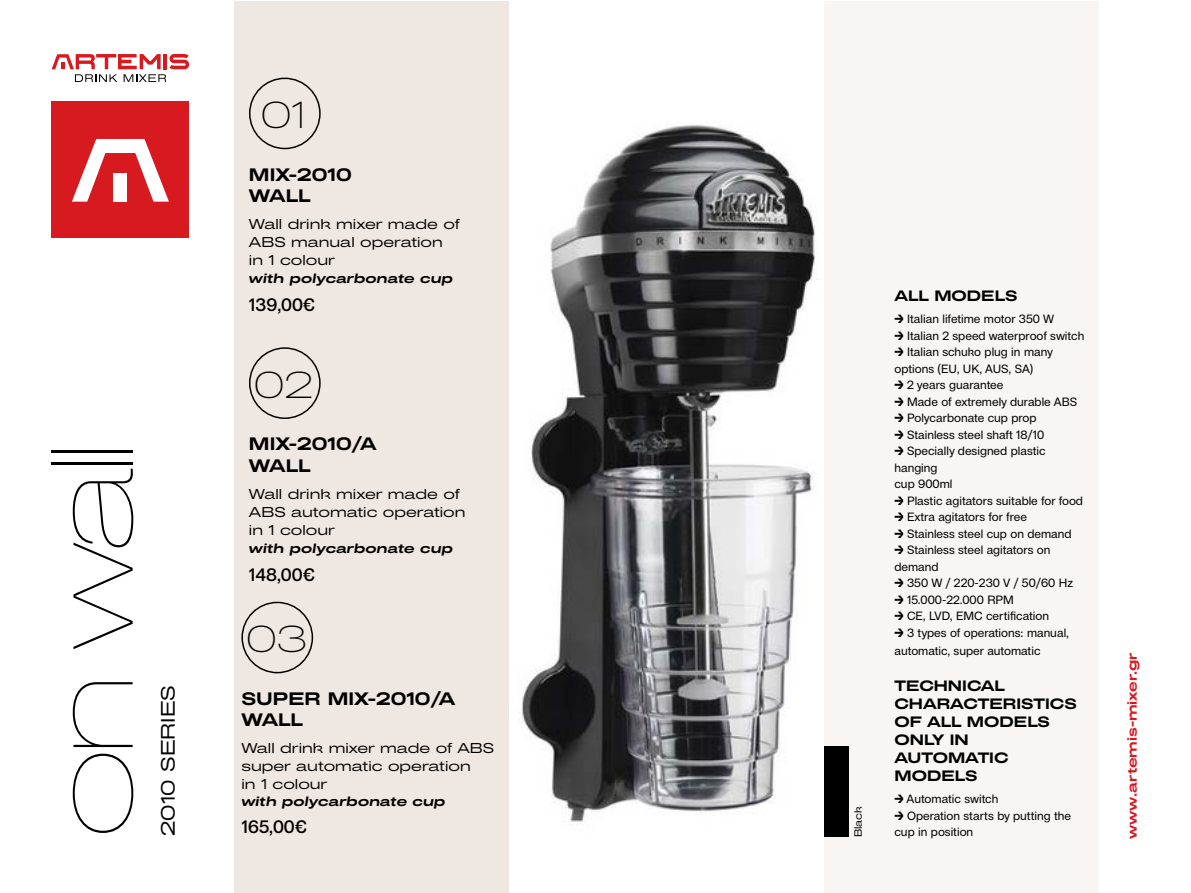
<style>
.page{position:relative;width:1191px;height:893px;background:#fff}
.page>*{position:absolute;margin:0;border:0;box-sizing:border-box;transform-origin:0 0}
.t1{font:115.95px "CF Mod Grotesk Thin Ext Exp";letter-spacing:-.075em;color:#000}
.t2{font:37.5px "CF Mod Grotesk Ext Lt Ext Exp";color:#000}
.t3{font:19.5px "CF Mod Grotesk Reg Ext Exp";color:#000}
.t4{font:18px/21.6px "CF Mod Grotesk Bold Ext Exp";color:#000}
.t5{font:500 18px "CF Mod Grotesk";letter-spacing:.005em;color:#000}
.t6{font:15px/18px "CF Mod Grotesk Bold Ext Exp";color:#000}
.t7{font:14.25px/18px "CF Mod Grotesk Reg Ext Exp";color:#000}
.t8{font:13.5px "CF Mod Grotesk Bold Ext Exp Obliq";color:#000}
.t9{font:13.5px "CF Mod Grotesk Bold Ext Exp";color:#d71920}
.t10{font:12px/16.5px "CF Mod Grotesk";color:#000}
.t11{font:expanded 10.5px "CF Mod Grotesk";color:#000}
.s1{font-weight:900}
</style>
<div class="page">
<div style="left:234px;top:1px;width:275px;height:891px;background:#efe8e2"></div>
<div style="left:824px;top:1px;width:275px;height:891px;background:#f9f5f2"></div>
<div style="left:249px;top:78px;width:72px;height:71px;border:2px solid #000;border-radius:50%"></div>
<div style="left:249px;top:347px;width:72px;height:72px;border:2px solid #000;border-radius:50%"></div>
<div style="left:241px;top:602px;width:72px;height:71px;border:2px solid #000;border-radius:50%"></div>
<img style="left:522px;top:125px;width:336px;height:768px">
<div style="left:52px;top:102px;width:137px;height:136px;background:#d71920"></div>
<svg style="left:72px;top:139px;width:97px;height:63px"></svg>
<svg style="left:52px;top:54px;width:137px;height:28px"></svg>
<h1 class="t1" style="left:27px;top:839px;width:399px;rotate:-90deg">on wall</h1>
<h3 class="t3" style="left:157px;top:836px;width:152px;rotate:-90deg">2010 SERIES</h3>
<h2 class="t2" style="left:261px;top:94px;width:47px">01</h2>
<h3 class="t4" style="left:249px;top:163px;width:104px">MIX-2010<br>WALL</h3>
<p class="t7" style="left:249px;top:215px;width:213px">Wall drink mixer made of<br>ABS manual operation in 1 colour</p>
<p class="t8" style="left:249px;top:271px;width:206px">with polycarbonate cup</p>
<h3 class="t5" style="left:249px;top:294px;width:68px">139,00€</h3>
<h2 class="t2" style="left:254px;top:364px;width:61px">02</h2>
<h3 class="t4" style="left:249px;top:433px;width:129px">MIX-2010/Α<br>WALL</h3>
<p class="t7" style="left:249px;top:485px;width:218px">Wall drink mixer made of<br>ABS automatic operation in 1 colour</p>
<p class="t8" style="left:249px;top:540px;width:206px">with polycarbonate cup</p>
<h3 class="t5" style="left:249px;top:564px;width:68px">148,00€</h3>
<h2 class="t2" style="left:246px;top:618px;width:63px">03</h2>
<h3 class="t4" style="left:241px;top:687px;width:215px">SUPER MIX-2010/Α<br>WALL</h3>
<p class="t7" style="left:241px;top:739px;width:254px">Wall drink mixer made of ABS super automatic operation<br>in 1 colour</p>
<p class="t8" style="left:241px;top:793px;width:206px">with polycarbonate cup</p>
<h3 class="t5" style="left:241px;top:817px;width:67px">165,00€</h3>
<p class="t11" style="left:852px;top:837px;width:33px;rotate:-90deg">Black</p>
<p class="t6" style="left:894px;top:286px;width:124px">ALL MODELS</p>
<p class="t10" style="left:894px;top:311px;width:161px"><span class="s1">→</span> Italian lifetime motor 350 W</p>
<p class="t10" style="left:894px;top:327px;width:191px"><span class="s1">→</span> Italian 2 speed waterproof switch</p>
<p class="t10" style="left:894px;top:344px;width:160px"><span class="s1">→</span> Italian schuko plug in many options (EU, UK, AUS, SA)</p>
<p class="t10" style="left:894px;top:377px;width:110px"><span class="s1">→</span> 2 years guarantee</p>
<p class="t10" style="left:894px;top:393px;width:184px"><span class="s1">→</span> Made of extremely durable ABS</p>
<p class="t10" style="left:894px;top:410px;width:144px"><span class="s1">→</span> Polycarbonate cup prop</p>
<p class="t10" style="left:894px;top:426px;width:151px"><span class="s1">→</span> Stainless steel shaft 18/10</p>
<p class="t10" style="left:894px;top:443px;width:153px"><span class="s1">→</span> Specially designed plastic hanging<br>cup 900ml</p>
<p class="t10" style="left:894px;top:492px;width:190px"><span class="s1">→</span> Plastic agitators suitable for food</p>
<p class="t10" style="left:894px;top:509px;width:134px"><span class="s1">→</span> Extra agitators for free</p>
<p class="t10" style="left:894px;top:525px;width:179px"><span class="s1">→</span> Stainless steel cup on demand</p>
<p class="t10" style="left:894px;top:542px;width:158px"><span class="s1">→</span> Stainless steel agitators on demand</p>
<p class="t10" style="left:894px;top:575px;width:180px"><span class="s1">→</span> 350 W / 220-230 V / 50/60 Hz</p>
<p class="t10" style="left:894px;top:591px;width:121px"><span class="s1">→</span> 15.000-22.000 RPM</p>
<p class="t10" style="left:894px;top:608px;width:156px"><span class="s1">→</span> CE, LVD, EMC certification</p>
<p class="t10" style="left:894px;top:623px;width:176px;line-height:18px"><span class="s1">→</span> 3 types of operations: manual, automatic, super automatic</p>
<p class="t6" style="left:894px;top:676px;width:184px">TECHNICAL<br>CHARACTERISTICS<br>OF ALL MODELS<br>ONLY IN<br>AUTOMATIC<br>MODELS</p>
<p class="t10" style="left:894px;top:791px;width:105px"><span class="s1">→</span> Automatic switch</p>
<p class="t10" style="left:894px;top:807px;width:178px"><span class="s1">→</span> Operation starts by putting the cup in position</p>
<p class="t9" style="left:1124px;top:839px;width:188px;rotate:-90deg">www.artemis-mixer.gr</p>
</div>
